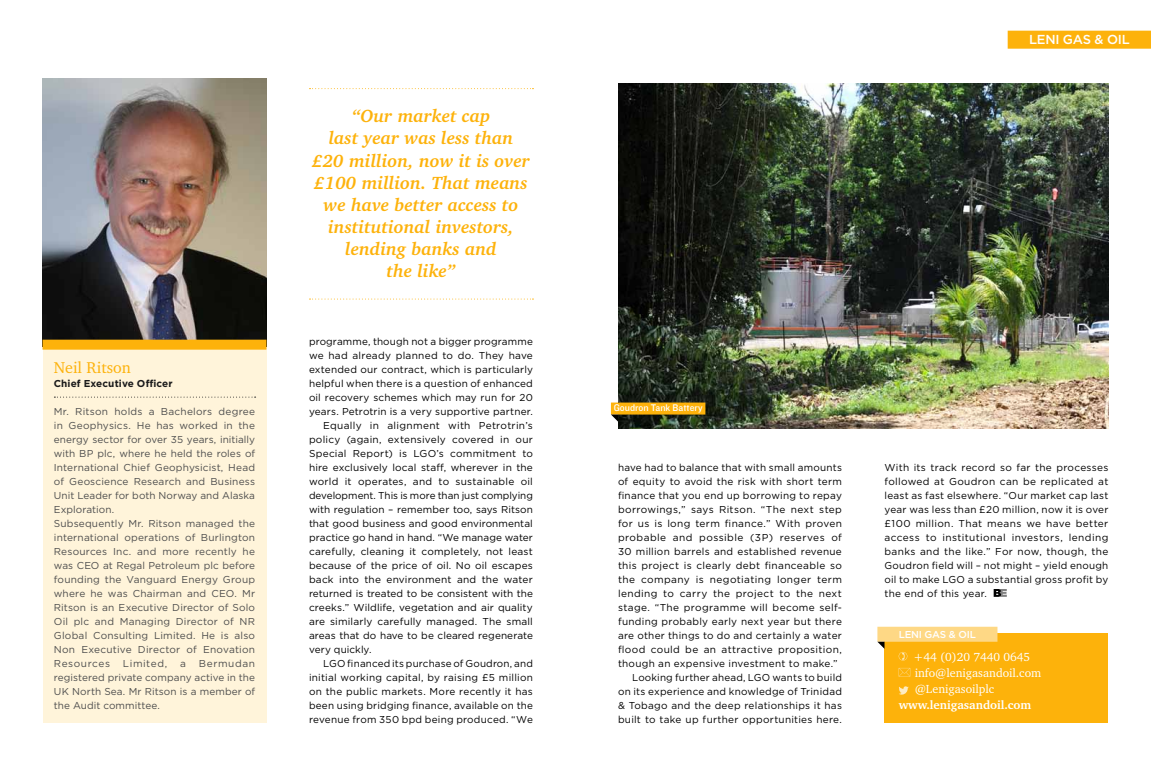
<style>
.page{position:relative;width:1151px;height:783px;background:#fff}
.page>*{position:absolute;margin:0;border:0;box-sizing:border-box;transform-origin:0 0}
.t1{font:italic 700 18px/22px "Charter IT Cby BT";color:#fdb20b;text-align:center}
.t2{font:16px "Charter IT Cby BT";color:#fdb20b}
.t3{font:500 13px "Gotham";letter-spacing:-.02em;color:#fff}
.t4{font:12px/16px "Charter IT Cby BT";color:#fff}
.t5{font:700 12px "Charter IT Cby BT";color:#fff}
.t6{font:10px/14px "Gotham";letter-spacing:.02em;color:#000;text-align:justify}
.t7{font:10px/14px "Gotham";letter-spacing:.015em;color:#4d4d4d}
.t8{font:10px "Gotham";color:#000}
.t9{font:10px "Gotham";letter-spacing:.04em;color:#000}
.t10{font:10px "Gotham";letter-spacing:.045em;color:#000}
.t11{font:700 10px "Gotham";letter-spacing:.01em;color:#1a1a1a}
.t12{font:10px "Knockout HTF31 Junior Middlewt";color:#fff}
.t13{font:500 10px "Gotham";letter-spacing:-.02em;color:#fff}
</style>
<div class="page">
<img style="left:618px;top:84px;width:490px;height:344px">
<div style="left:1008px;top:31px;width:143px;height:18px;background:#fdb20b"></div>
<svg style="left:994px;top:589px;width:13px;height:7px"></svg>
<div style="left:43px;top:316px;width:223px;height:406px;background:#fff4da"></div>
<img style="left:43px;top:78px;width:223px;height:261px">
<svg style="left:54px;top:396px;width:202px;height:1px"></svg>
<div style="left:43px;top:339px;width:223px;height:10px;background:#fdb20b"></div>
<div style="left:611px;top:402px;width:94px;height:12px;background:#fdb20b"></div>
<svg style="left:611px;top:414px;width:7px;height:7px"></svg>
<div style="left:884px;top:633px;width:224px;height:89px;background:#fdb20b"></div>
<svg style="left:899px;top:652px;width:8px;height:8px"></svg>
<svg style="left:899px;top:667px;width:11px;height:9px"></svg>
<svg style="left:899px;top:686px;width:10px;height:8px"></svg>
<div style="left:877px;top:626px;width:120px;height:15px;background:#fed885"></div>
<svg style="left:877px;top:641px;width:7px;height:7px"></svg>
<svg style="left:309px;top:88px;width:224px;height:1px"></svg>
<svg style="left:309px;top:298px;width:224px;height:1px"></svg>
<h2 class="t2" style="left:54px;top:357px;width:78px">Neil Ritson</h2>
<p class="t11" style="left:54px;top:376px;width:120px">Chief Executive Officer</p>
<p class="t7" style="left:54px;top:404px;width:203px">Mr. Ritson holds a Bachelors degree in Geophysics. H e has worked in the energy sector for over 35 years, initially with BP plc, where he held the roles of I nternational Chief Geophysicist, H ead of Geoscience Research and Business Unit Leader for both Norway and Alaska Exploration.<br>Subsequently Mr. Ritson managed the international operations of Burlington Resources I nc. and more recently he was CEO at Regal Petroleum plc before founding the Vanguard Energy Group where he was Chairman and CEO. Mr Ritson is an Executive D irector of Solo Oil plc and Managing Director of NR Global Consulting Limited. He is also Non Executive D irector of Enovation Resources</p>
<p class="t7" style="left:54px;top:656px;width:203px;text-align:justify;text-indent:145px">Bermudan registered private company active in the UK North Sea. Mr Ritson is a member of the Audit committee.</p>
<p class="t7" style="left:123px;top:656px;width:46px">Limited,</p>
<p class="t7" style="left:180px;top:656px;width:7px">a</p>
<h1 class="t1" style="left:312px;top:105px;width:219px">“Our market cap<br>last year was less than £20 million, now it is over £100 million. That means we have better access to institutional investors, lending banks and<br>the like”</h1>
<p class="t6" style="left:309px;top:334px;width:225px">programme, though not a bigger programme</p>
<p class="t6" style="left:309px;top:348px;width:225px">we had already planned to do. They have</p>
<p class="t6" style="left:309px;top:362px;width:225px">extended our contract, which is particularly</p>
<p class="t6" style="left:309px;top:376px;width:225px">helpful when there is a question of enhanced</p>
<p class="t6" style="left:309px;top:390px;width:225px">oil recovery schemes which may run for 20</p>
<p class="t6" style="left:309px;top:404px;width:225px">years. Petrotrin is a very supportive partner.</p>
<p class="t6" style="left:323px;top:418px;width:211px">Equally in alignment with Petrotrin’s</p>
<p class="t6" style="left:309px;top:432px;width:225px">policy (again, extensively covered in our</p>
<p class="t6" style="left:309px;top:446px;width:225px">Special Report) is LGO’s commitment to</p>
<p class="t6" style="left:309px;top:460px;width:225px">hire exclusively local staff, wherever in the</p>
<p class="t6" style="left:309px;top:474px;width:225px">world it operates, and to sustainable oil</p>
<p class="t8" style="left:309px;top:488px;width:225px">development. This is more than just complying</p>
<p class="t6" style="left:309px;top:502px;width:225px">with regulation – remember too, says Ritson</p>
<p class="t6" style="left:309px;top:516px;width:225px">that good business and good environmental</p>
<p class="t6" style="left:309px;top:530px;width:225px">practice go hand in hand. “We manage water</p>
<p class="t6" style="left:309px;top:544px;width:225px">carefully, cleaning it completely, not least</p>
<p class="t6" style="left:309px;top:558px;width:225px">because of the price of oil. No oil escapes</p>
<p class="t6" style="left:309px;top:572px;width:225px">back into the environment and the water</p>
<p class="t8" style="left:309px;top:586px;width:225px">returned is treated to be consistent with the</p>
<p class="t6" style="left:309px;top:600px;width:225px">creeks.” Wildlife, vegetation and air quality</p>
<p class="t6" style="left:309px;top:614px;width:225px">are similarly carefully managed. The small</p>
<p class="t8" style="left:309px;top:628px;width:225px">areas that do have to be cleared regenerate</p>
<p class="t6" style="left:309px;top:642px;width:64px">very quickly.</p>
<p class="t6" style="left:323px;top:656px;width:211px">LGO financed its purchase of Goudron, and</p>
<p class="t6" style="left:309px;top:670px;width:225px">initial working capital, by raising £5 million</p>
<p class="t6" style="left:309px;top:684px;width:225px">on the public markets. More recently it has</p>
<p class="t6" style="left:309px;top:698px;width:225px">been using bridging finance, available on the</p>
<p class="t6" style="left:309px;top:712px;width:225px">revenue from 350 bpd being produced. “We</p>
<h3 class="t3" style="left:1029px;top:31px;width:100px">LENI GAS &amp; OIL</h3>
<p class="t12" style="left:614px;top:402px;width:90px">Goudron Tank Battery</p>
<p class="t6" style="left:618px;top:460px;width:225px">have had to balance that with small amounts</p>
<p class="t6" style="left:618px;top:474px;width:225px">of equity to avoid the risk with short term</p>
<p class="t6" style="left:618px;top:488px;width:225px">finance that you end up borrowing to repay</p>
<p class="t6" style="left:618px;top:502px;width:225px">borrowings,” says Ritson. “The next step</p>
<p class="t6" style="left:618px;top:516px;width:225px">for us is long term finance.” With proven</p>
<p class="t10" style="left:618px;top:530px;width:225px">probable and possible (3P) reserves of</p>
<p class="t6" style="left:618px;top:544px;width:225px">30 million barrels and established revenue</p>
<p class="t6" style="left:618px;top:558px;width:225px">this project is clearly debt financeable so</p>
<p class="t9" style="left:618px;top:572px;width:225px">the company is negotiating longer term</p>
<p class="t9" style="left:618px;top:586px;width:225px">lending to carry the project to the next</p>
<p class="t6" style="left:618px;top:600px;width:225px">stage. “The programme will become self-</p>
<p class="t6" style="left:618px;top:614px;width:225px">funding probably early next year but there</p>
<p class="t6" style="left:618px;top:628px;width:225px">are other things to do and certainly a water</p>
<p class="t9" style="left:618px;top:642px;width:225px">flood could be an attractive proposition,</p>
<p class="t6" style="left:618px;top:656px;width:221px">though an expensive investment to make.”</p>
<p class="t6" style="left:632px;top:670px;width:211px">Looking further ahead, LGO wants to build</p>
<p class="t6" style="left:618px;top:684px;width:225px">on its experience and knowledge of Trinidad</p>
<p class="t6" style="left:618px;top:698px;width:225px">&amp; Tobago and the deep relationships it has</p>
<p class="t6" style="left:618px;top:712px;width:225px">built to take up further opportunities here.</p>
<p class="t6" style="left:884px;top:460px;width:225px">With its track record so far the processes followed at Goudron can be replicated at least as fast elsewhere. “Our market cap last year was less than £20 million, now it is over £100 million. That means we have better access to institutional investors, lending banks and the like.” For now, though, the Goudron field will – not might – yield enough oil to make LGO a substantial gross profit by the end of this year.</p>
<p class="t13" style="left:899px;top:627px;width:78px">LENI GAS &amp; OIL</p>
<p class="t4" style="left:913px;top:648px;width:129px">+44 (0)20 7440 0645 info@lenigasandoil.com @Lenigasoilplc</p>
<p class="t5" style="left:899px;top:696px;width:134px">www.lenigasandoil.com</p>
</div>
